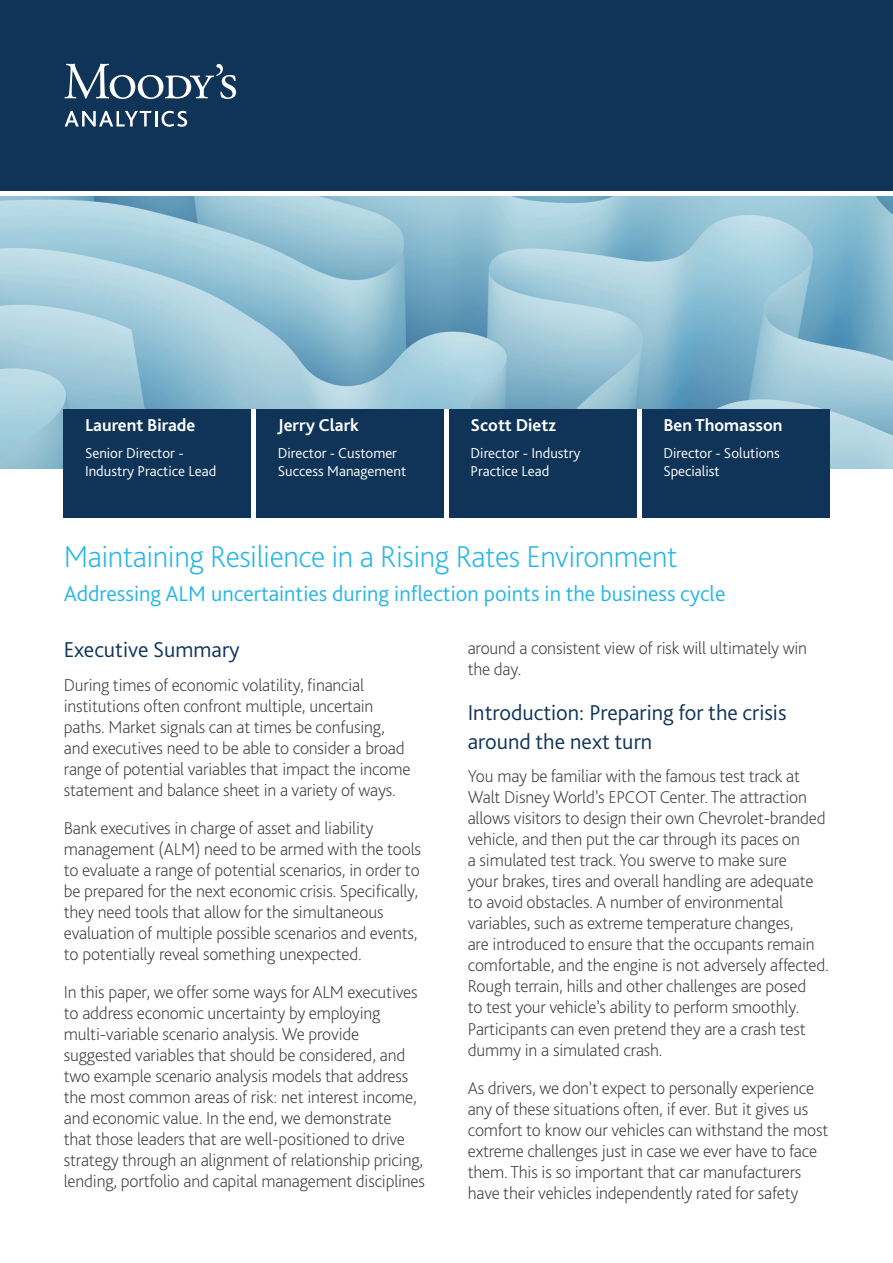
<style>
.page{position:relative;width:893px;height:1263px;background:#fff}
.page>*{position:absolute;margin:0;border:0;box-sizing:border-box;transform-origin:0 0}
.Heading_bright_blue{font:200 31.5px "Bliss Pro";letter-spacing:-.015em;color:#26b6e6}
.Subhead_dark_blue{font:300 22.5px/28.5px "Bliss Pro";color:#0f3458}
.Subhead_bright_blue{font:300 22.5px "Bliss Pro";color:#26b6e6}
.Body_copy{font:200 18px/21px "Bliss Pro";letter-spacing:-.01em;color:#3e3e3f}
.Author_name{font:700 18px "Bliss Pro";color:#fff}
.Author_copy{font:300 15px/18px "Bliss Pro";color:#fff}
</style>
<div class="page">
<img style="left:0;top:196px;width:893px;height:273px">
<div style="left:0;top:0;width:893px;height:196px;background:#0f3458"></div>
<div style="left:0;top:191px;width:893px;height:5px;background:#fff"></div>
<svg style="left:64px;top:64px;width:172px;height:35px"></svg>
<svg style="left:65px;top:111px;width:122px;height:16px"></svg>
<div style="left:85px;top:409px;width:723px;height:109px;background:#fff"></div>
<div style="left:642px;top:409px;width:187px;height:109px;background:#0f3458"></div>
<div style="left:257px;top:409px;width:187px;height:109px;background:#0f3458"></div>
<div style="left:64px;top:409px;width:187px;height:109px;background:#0f3458"></div>
<div style="left:449px;top:409px;width:187px;height:109px;background:#0f3458"></div>
<p class="Author_name" style="left:85px;top:414px;width:112px">Laurent Birade</p>
<p class="Author_copy" style="left:85px;top:444px;width:133px">Senior Director -<br>Industry Practice Lead</p>
<p class="Author_name" style="left:278px;top:414px;width:83px">Jerry Clark</p>
<p class="Author_copy" style="left:278px;top:444px;width:130px">Director - Customer<br>Success Management</p>
<p class="Author_name" style="left:471px;top:414px;width:87px">Scott Dietz</p>
<p class="Author_copy" style="left:471px;top:444px;width:112px">Director - Industry<br>Practice Lead</p>
<p class="Author_name" style="left:663px;top:414px;width:121px">Ben Thomasson</p>
<p class="Author_copy" style="left:663px;top:444px;width:118px">Director - Solutions<br>Specialist</p>
<p class="Heading_bright_blue" style="left:64px;top:537px;width:615px">Maintaining Resilience in a Rising Rates Environment</p>
<p class="Subhead_bright_blue" style="left:64px;top:580px;width:663px">Addressing ALM uncertainties during inflection points in the business cycle</p>
<p class="Subhead_dark_blue" style="left:64px;top:635px;width:177px">Executive Summary</p>
<p class="Body_copy" style="left:64px;top:674px;width:348px">During times of economic volatility, financial institutions often confront multiple, uncertain paths. Market signals can at times be confusing, and executives need to be able to consider a broad range of potential variables that impact the income statement and balance sheet in a variety of ways.</p>
<p class="Body_copy" style="left:64px;top:817px;width:359px">Bank executives in charge of asset and liability management (ALM) need to be armed with the tools to evaluate a range of potential scenarios, in order to be prepared for the next economic crisis. Specifically, they need tools that allow for the simultaneous evaluation of multiple possible scenarios and events, to potentially reveal something unexpected.</p>
<p class="Body_copy" style="left:64px;top:981px;width:363px">In this paper, we offer some ways for ALM executives to address economic uncertainty by employing multi-variable scenario analysis. We provide suggested variables that should be considered, and two example scenario analysis models that address the most common areas of risk: net interest income, and economic value. In the end, we demonstrate<br>that those leaders that are well-positioned to drive strategy through an alignment of relationship pricing, lending, portfolio and capital management disciplines</p>
<p class="Body_copy" style="left:468px;top:637px;width:341px">around a consistent view of risk will ultimately win the day.</p>
<p class="Subhead_dark_blue" style="left:468px;top:698px;width:320px">Introduction: Preparing for the crisis around the next turn</p>
<p class="Body_copy" style="left:468px;top:765px;width:363px">You may be familiar with the famous test track at Walt Disney World’s EPCOT Center. The attraction allows visitors to design their own Chevrolet-branded vehicle, and then put the car through its paces on<br>a simulated test track. You swerve to make sure<br>your brakes, tires and overall handling are adequate to avoid obstacles. A number of environmental variables, such as extreme temperature changes,<br>are introduced to ensure that the occupants remain comfortable, and the engine is not adversely affected.<br>Rough terrain, hills and other challenges are posed<br>to test your vehicle’s ability to perform smoothly.<br>Participants can even pretend they are a crash test dummy in a simulated crash.</p>
<p class="Body_copy" style="left:468px;top:1076px;width:362px">As drivers, we don’t expect to personally experience any of these situations often, if ever. But it gives us comfort to know our vehicles can withstand the most extreme challenges just in case we ever have to face them. This is so important that car manufacturers have their vehicles independently rated for safety</p>
</div>
